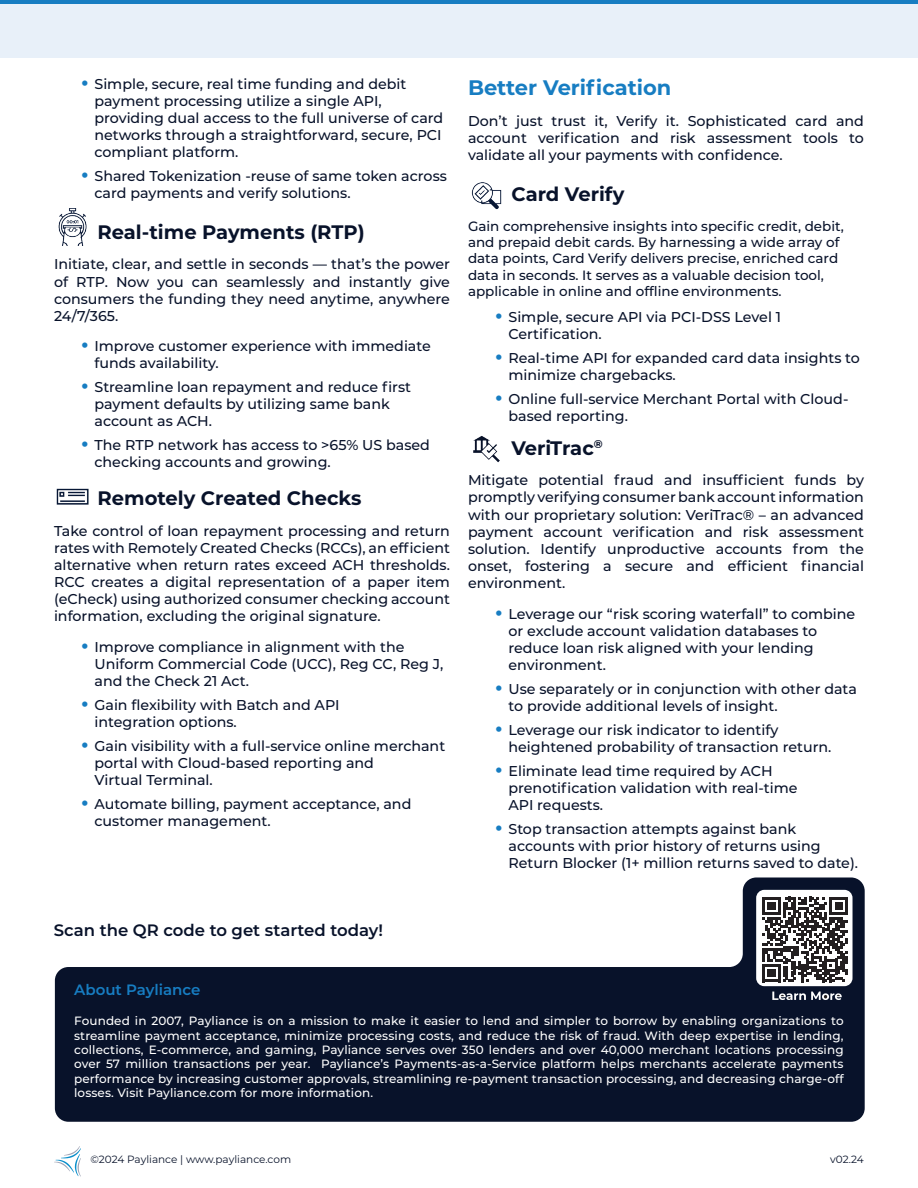
<style>
.page{position:relative;width:918px;height:1188px;background:#fff}
.page>*{position:absolute;margin:0;border:0;box-sizing:border-box;transform-origin:0 0}
.t1{font:700 21px "Montserrat";color:#177dc2}
.t2{font:700 19.5px "Montserrat";color:#08122a}
.t3{font:600 16.5px "Montserrat";color:#08122a}
.t4{font:600 15px "Montserrat";color:#177dc2}
.t5{font:500 14.25px/17.1px "Montserrat";color:#08122a}
.t6{font:500 13.5px/16.2px "Montserrat";color:#08122a}
.t7{font:500 12px/14.4px "Montserrat";letter-spacing:.01em;color:#fff;text-align:justify}
.t8{font:10.5px "Montserrat";color:#08122a}
.s1{font-weight:700;font-size:21px;color:#177dc2}
</style>
<div class="page">
<svg style="left:54px;top:1146px;width:27px;height:31px"></svg>
<hr style="left:0;top:0;width:918px;height:4px;background:#177dc2">
<img style="left:58px;top:209px;width:29px;height:37px">
<img style="left:56px;top:488px;width:33px;height:17px">
<img style="left:471px;top:182px;width:31px;height:28px">
<img style="left:473px;top:436px;width:27px;height:27px">
<div style="left:0;top:4px;width:918px;height:54px;background:#e8f0f9"></div>
<svg style="left:55px;top:878px;width:810px;height:244px;fill:#08122a"></svg>
<svg style="left:762px;top:897px;width:86px;height:85px"></svg>
<p class="t5" style="left:94px;top:75px;width:350px;text-indent:-14px"><span class="s1">•</span> Simple, secure, real time funding and debit payment processing utilize a single API, providing dual access to the full universe of card networks through a straightforward, secure, PCI compliant platform.</p>
<p class="t5" style="left:94px;top:167px;width:354px;text-indent:-14px"><span class="s1">•</span> Shared Tokenization -reuse of same token across card payments and verify solutions.</p>
<h2 class="t2" style="left:97px;top:218px;width:269px">Real-time Payments (RTP)</h2>
<p class="t5" style="left:54px;top:255px;width:398px;text-align:justify">Initiate, clear, and settle in seconds — that’s the power of RTP. Now you can seamlessly and instantly give consumers the funding they need anytime, anywhere 24/7/365.</p>
<p class="t5" style="left:94px;top:337px;width:338px;text-indent:-14px"><span class="s1">•</span> Improve customer experience with immediate funds availability.</p>
<p class="t5" style="left:94px;top:378px;width:318px;text-indent:-14px"><span class="s1">•</span> Streamline loan repayment and reduce first payment defaults by utilizing same bank account as ACH.</p>
<p class="t5" style="left:94px;top:436px;width:337px;text-indent:-14px"><span class="s1">•</span> The RTP network has access to &gt;65% US based checking accounts and growing.</p>
<h2 class="t2" style="left:97px;top:484px;width:266px">Remotely Created Checks</h2>
<p class="t5" style="left:54px;top:521px;width:398px;text-align:justify">Take control of loan repayment processing and return rates with Remotely Created Checks (RCCs), an efficient alternative when return rates exceed ACH thresholds.<br>RCC creates a digital representation of a paper item (eCheck) using authorized consumer checking account information, excluding the original signature.</p>
<p class="t5" style="left:94px;top:638px;width:350px;text-indent:-14px"><span class="s1">•</span> Improve compliance in alignment with the<br>Uniform Commercial Code (UCC), Reg CC, Reg J, and the Check 21 Act.</p>
<p class="t5" style="left:94px;top:696px;width:247px;text-indent:-14px"><span class="s1">•</span> Gain flexibility with Batch and API integration options.</p>
<p class="t5" style="left:94px;top:737px;width:352px;text-indent:-14px"><span class="s1">•</span> Gain visibility with a full-service online merchant portal with Cloud-based reporting and<br>Virtual Terminal.</p>
<p class="t5" style="left:94px;top:795px;width:318px;text-indent:-14px"><span class="s1">•</span> Automate billing, payment acceptance, and customer management.</p>
<h1 class="t1" style="left:468px;top:73px;width:205px">Better Verification</h1>
<p class="t5" style="left:468px;top:112px;width:398px;text-align:justify">Don’t just trust it, Verify it. Sophisticated card and account verification and risk assessment tools to validate all your payments with confidence.</p>
<h2 class="t2" style="left:511px;top:180px;width:114px">Card Verify</h2>
<p class="t6" style="left:468px;top:218px;width:377px">Gain comprehensive insights into specific credit, debit, and prepaid debit cards. By harnessing a wide array of data points, Card Verify delivers precise, enriched card data in seconds. It serves as a valuable decision tool, applicable in online and offline environments.</p>
<p class="t5" style="left:508px;top:308px;width:274px;text-indent:-14px"><span class="s1">•</span> Simple, secure API via PCI-DSS Level 1<br>Certification.</p>
<p class="t5" style="left:508px;top:349px;width:353px;text-indent:-14px"><span class="s1">•</span> Real-time API for expanded card data insights to minimize chargebacks.</p>
<p class="t5" style="left:508px;top:390px;width:341px;text-indent:-14px"><span class="s1">•</span> Online full-service Merchant Portal with Cloud&shy;based reporting.</p>
<h2 class="t2" style="left:511px;top:434px;width:93px">VeriTrac<sup>®</sup></h2>
<p class="t5" style="left:468px;top:471px;width:398px;text-align:justify">Mitigate potential fraud and insufficient funds by promptly verifying consumer bank account information with our proprietary solution: VeriTrac® – an advanced payment account verification and risk assessment solution. Identify unproductive accounts from the onset, fostering a secure and efficient financial environment.</p>
<p class="t5" style="left:508px;top:604px;width:348px;text-indent:-14px"><span class="s1">•</span> Leverage our “risk scoring waterfall” to combine or exclude account validation databases to reduce loan risk aligned with your lending environment.</p>
<p class="t5" style="left:508px;top:679px;width:350px;text-indent:-14px"><span class="s1">•</span> Use separately or in conjunction with other data to provide additional levels of insight.</p>
<p class="t5" style="left:508px;top:720px;width:324px;text-indent:-14px"><span class="s1">•</span> Leverage our risk indicator to identify heightened probability of transaction return.</p>
<p class="t5" style="left:508px;top:761px;width:291px;text-indent:-14px"><span class="s1">•</span> Eliminate lead time required by ACH prenotification validation with real-time<br>API requests.</p>
<p class="t5" style="left:508px;top:819px;width:351px;text-indent:-14px"><span class="s1">•</span> Stop transaction attempts against bank accounts with prior history of returns using<br>Return Blocker (1+ million returns saved to date).</p>
<p class="t3" style="left:54px;top:919px;width:331px">Scan the QR code to get started today!</p>
<p class="t4" style="left:74px;top:979px;width:128px">About Payliance</p>
<p class="t7" style="left:74px;top:1013px;width:771px">Founded in 2007, Payliance is on a mission to make it easier to lend and simpler to borrow by enabling organizations to streamline payment acceptance, minimize processing costs, and reduce the risk of fraud. With deep expertise in lending, collections, E-commerce, and gaming, Payliance serves over 350 lenders and over 40,000 merchant locations processing over 57 million transactions per year. Payliance’s Payments-as-a-Service platform helps merchants accelerate payments performance by increasing customer approvals, streamlining re-payment transaction processing, and decreasing charge-off losses. Visit Payliance.com for more information.</p>
<p class="t8" style="left:91px;top:1152px;width:202px">©2024 Payliance | www.payliance.com</p>
<p class="t8" style="left:830px;top:1152px;width:35px">v02.24</p>
</div>
